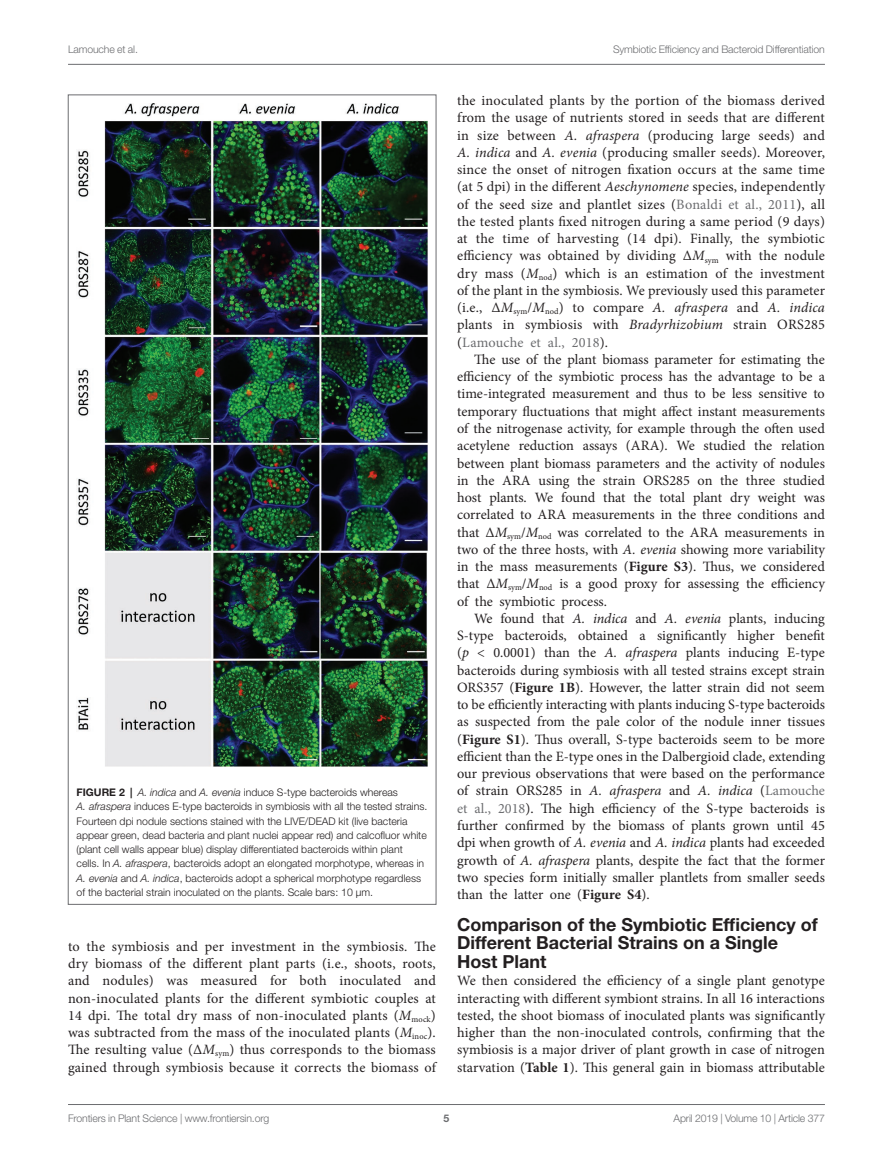
<style>
.page{position:relative;width:893px;height:1170px;background:#fff}
.page>*{position:absolute;margin:0;border:0;box-sizing:border-box;transform-origin:0 0}
.TEXT{font:700 18px/18.8px "Helvetica Neue LT Std";color:#231f20}
.TEXT-2{font:14.25px/17.2px "Minion Pro";color:#231f20;text-align:justify}
.TEXT_FLUSH{font:14.25px/17.2px "Minion Pro";letter-spacing:.015em;color:#231f20;text-align:justify}
.FIG_LEG{font:300 10.5px/14.2px "Helvetica Neue LT Std";color:#231f20}
.t1{font:300 10.5px "Helvetica Neue LT Std";letter-spacing:-.015em;color:#6c6d70}
.t2{font:700 10.5px "Helvetica Neue LT Std";color:#6c6d70}
.s1{font-weight:700}
.s2{font-style:italic}
.s3{color:#6c6d70}
</style>
<div class="page">
<hr style="left:68px;top:64px;width:757px;height:1px;background:#6c6d70">
<hr style="left:68px;top:1104px;width:757px;height:1px;background:#6c6d70">
<img style="left:77px;top:103px;width:350px;height:663px">
<p class="t1" style="left:68px;top:42px;width:71px">Lamouche et al.</p>
<p class="t1" style="left:613px;top:42px;width:213px">Symbiotic Efficiency and Bacteroid Differentiation</p>
<p class="FIG_LEG" style="left:77px;top:785px;width:352px"><span class="s1">FIGURE 2 |</span> <span class="s2">A. indica</span> and <span class="s2">A. evenia</span> induce S-type bacteroids whereas<br><span class="s2">A. afraspera</span> induces E-type bacteroids in symbiosis with all the tested strains.<br>Fourteen dpi nodule sections stained with the LIVE/DEAD kit (live bacteria appear green, dead bacteria and plant nuclei appear red) and calcofluor white (plant cell walls appear blue) display differentiated bacteroids within plant cells. In <span class="s2">A. afraspera</span>, bacteroids adopt an elongated morphotype, whereas in <span class="s2">A. evenia</span> and <span class="s2">A. indica</span>, bacteroids adopt a spherical morphotype regardless of the bacterial strain inoculated on the plants. Scale bars: 10 μm.</p>
<p class="TEXT_FLUSH" style="left:68px;top:937px;width:369px">to the symbiosis and per investment in the symbiosis. The dry biomass of the different plant parts (i.e., shoots, roots, and nodules) was measured for both inoculated and non-inoculated plants for the different symbiotic couples at 14 dpi. The total dry mass of non-inoculated plants (<span class="s2">M</span><sub>mock</sub>) was subtracted from the mass of the inoculated plants (<span class="s2">M</span><sub>inoc</sub>).<br>The resulting value (Δ<span class="s2">M</span><sub>sym</sub>) thus corresponds to the biomass gained through symbiosis because it corrects the biomass of</p>
<p class="TEXT_FLUSH" style="left:457px;top:92px;width:369px">the inoculated plants by the portion of the biomass derived from the usage of nutrients stored in seeds that are different in size between <span class="s2">A. afraspera</span> (producing large seeds) and <span class="s2">A. indica</span> and <span class="s2">A. evenia</span> (producing smaller seeds). Moreover, since the onset of nitrogen fixation occurs at the same time (at 5 dpi) in the different <span class="s2">Aeschynomene</span> species, independently of the seed size and plantlet sizes (<span class="s3">Bonaldi et al., 2011</span>), all the tested plants fixed nitrogen during a same period (9 days) at the time of harvesting (14 dpi). Finally, the symbiotic efficiency was obtained by dividing Δ<span class="s2">M</span><sub>sym</sub> with the nodule dry mass (<span class="s2">M</span><sub>nod</sub>) which is an estimation of the investment of the plant in the symbiosis. We previously used this parameter (i.e., Δ<span class="s2">M</span><sub>sym</sub>/<span class="s2">M</span><sub>nod</sub>) to compare <span class="s2">A. afraspera</span> and <span class="s2">A. indica </span>plants in symbiosis with <span class="s2">Bradyrhizobium</span> strain ORS285 (<span class="s3">Lamouche et al., 2018</span>).</p>
<p class="TEXT-2" style="left:474px;top:351px;width:352px">The use of the plant biomass parameter for estimating the</p>
<p class="TEXT-2" style="left:457px;top:368px;width:369px">efficiency of the symbiotic process has the advantage to be a</p>
<p class="TEXT-2" style="left:457px;top:385px;width:369px">time-integrated measurement and thus to be less sensitive to</p>
<p class="TEXT-2" style="left:457px;top:402px;width:369px">temporary fluctuations that might affect instant measurements</p>
<p class="TEXT-2" style="left:457px;top:420px;width:369px">of the nitrogenase activity, for example through the often used</p>
<p class="TEXT-2" style="left:457px;top:437px;width:369px">acetylene reduction assays (ARA). We studied the relation</p>
<p class="TEXT-2" style="left:457px;top:454px;width:369px">between plant biomass parameters and the activity of nodules</p>
<p class="TEXT-2" style="left:457px;top:471px;width:369px">in the ARA using the strain ORS285 on the three studied</p>
<p class="TEXT-2" style="left:457px;top:489px;width:369px">host plants. We found that the total plant dry weight was</p>
<p class="TEXT-2" style="left:457px;top:506px;width:369px">correlated to ARA measurements in the three conditions and</p>
<p class="TEXT-2" style="left:457px;top:523px;width:369px">that Δ<span class="s2">M</span><sub>sym</sub>/<span class="s2">M</span><sub>nod</sub> was correlated to the ARA measurements in</p>
<p class="TEXT-2" style="left:457px;top:540px;width:369px">two of the three hosts, with <span class="s2">A. evenia</span> showing more variability</p>
<p class="TEXT-2" style="left:457px;top:558px;width:369px">in the mass measurements (<span class="s1">Figure S3</span>). Thus, we considered</p>
<p class="TEXT-2" style="left:457px;top:575px;width:369px">that Δ<span class="s2">M</span><sub>sym</sub>/<span class="s2">M</span><sub>nod</sub> is a good proxy for assessing the efficiency</p>
<p class="TEXT-2" style="left:457px;top:592px;width:151px">of the symbiotic process.</p>
<p class="TEXT-2" style="left:474px;top:609px;width:352px">We found that <span class="s2">A. indica</span> and <span class="s2">A. evenia</span> plants, inducing</p>
<p class="TEXT-2" style="left:457px;top:627px;width:369px">S-type bacteroids, obtained a significantly higher benefit</p>
<p class="TEXT-2" style="left:457px;top:644px;width:369px">(<span class="s2">p</span> &lt; 0.0001) than the <span class="s2">A. afraspera</span> plants inducing E-type</p>
<p class="TEXT-2" style="left:457px;top:661px;width:369px">bacteroids during symbiosis with all tested strains except strain</p>
<p class="TEXT-2" style="left:457px;top:678px;width:369px">ORS357 (<span class="s1">Figure 1B</span>). However, the latter strain did not seem</p>
<p class="TEXT-2" style="left:457px;top:696px;width:369px">to be efficiently interacting with plants inducing S-type bacteroids as suspected from the pale color of the nodule inner tissues (<span class="s1">Figure S1</span>). Thus overall, S-type bacteroids seem to be more efficient than the E-type ones in the Dalbergioid clade, extending our previous observations that were based on the performance of strain ORS285 in <span class="s2">A. afraspera</span> and <span class="s2">A. indica</span> (<span class="s3">Lamouche et al., 2018</span>). The high efficiency of the S-type bacteroids is further confirmed by the biomass of plants grown until 45 dpi when growth of <span class="s2">A. evenia</span> and <span class="s2">A. indica</span> plants had exceeded growth of <span class="s2">A. afraspera</span> plants, despite the fact that the former two species form initially smaller plantlets from smaller seeds than the latter one (<span class="s1">Figure S4</span>).</p>
<p class="TEXT" style="left:457px;top:914px;width:362px">Comparison of the Symbiotic Efficiency of<br>Different Bacterial Strains on a Single<br>Host Plant</p>
<p class="TEXT-2" style="left:457px;top:972px;width:369px">We then considered the efficiency of a single plant genotype interacting with different symbiont strains. In all 16 interactions tested, the shoot biomass of inoculated plants was significantly higher than the non-inoculated controls, confirming that the symbiosis is a major driver of plant growth in case of nitrogen starvation (<span class="s1">Table 1</span>). This general gain in biomass attributable</p>
<p class="t1" style="left:68px;top:1111px;width:203px">Frontiers in Plant Science | www.frontiersin.org</p>
<p class="t2" style="left:444px;top:1111px;width:7px">5</p>
<p class="t1" style="left:673px;top:1111px;width:153px">April 2019 | Volume 10 | Article 377</p>
</div>
